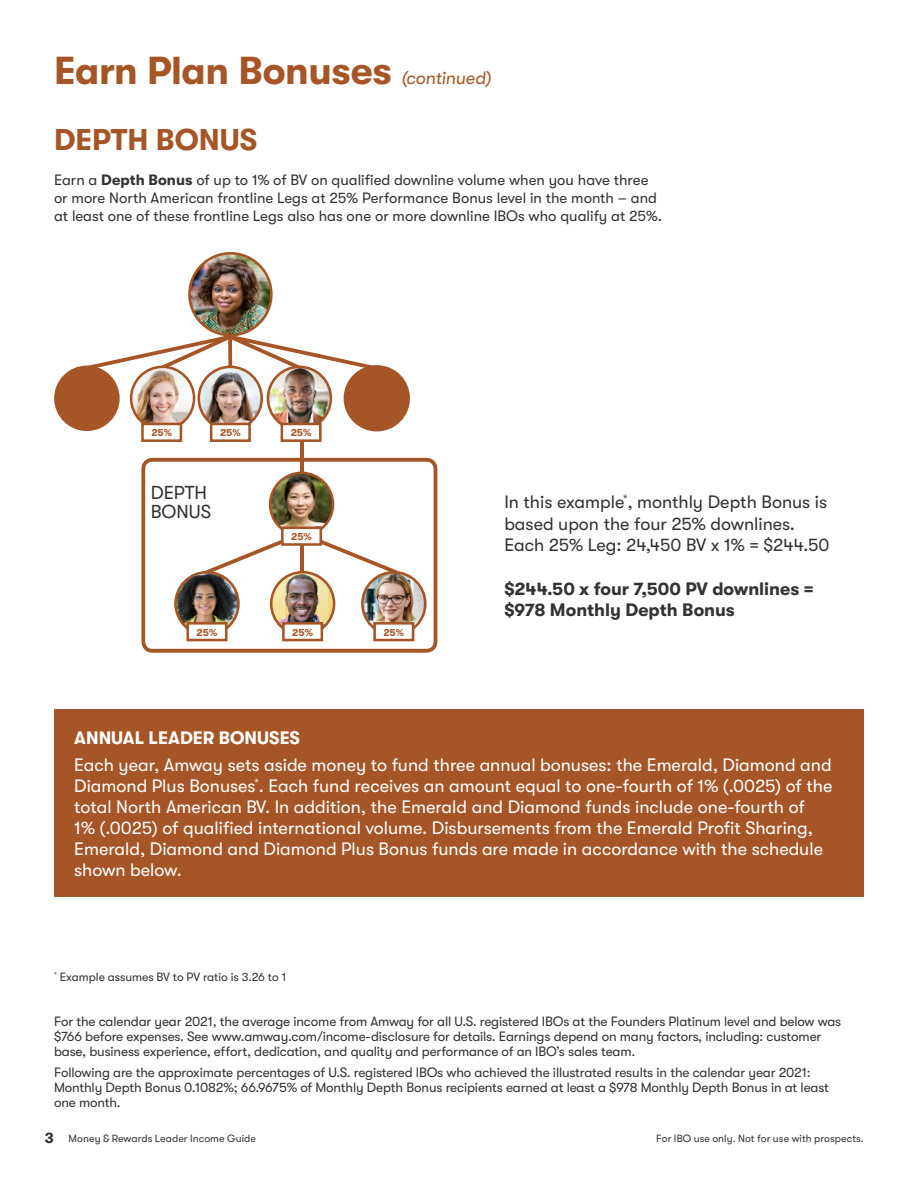
<style>
.page{position:relative;width:918px;height:1188px;background:#fff}
.page>*{position:absolute;margin:0;border:0;box-sizing:border-box;transform-origin:0 0}
.t1{font:700 39px "GT Walsheim";letter-spacing:-.01em;color:#a65626}
.t2{font:700 30px "GT Walsheim";color:#a65626}
.t3{font:18.75px/18.8px "GT Walsheim";color:#333335}
.t4{font:18px/21px "GT Walsheim";color:#fff}
.t5{font:18px/21.6px "GT Walsheim";color:#333335}
.t6{font:700 18px/21.6px "GT Walsheim";color:#333335}
.t7{font:700 18px "GT Walsheim";color:#fff}
.t8{font:15px/18px "GT Walsheim";color:#333335}
.t9{font:13.5px/15px "GT Walsheim";letter-spacing:-.01em;color:#333335}
.t10{font:12px "GT Walsheim";letter-spacing:-.005em;color:#333335}
.t11{font:10.5px "GT Walsheim";letter-spacing:.005em;color:#333335}
.t12{font:700 10.2px "GT Walsheim";letter-spacing:-.015em;color:#a65626}
.s1{font-weight:400;font-style:italic;font-size:18px}
.s2{font-weight:700}
.s3{font-weight:700;font-size:15px}
</style>
<div class="page">
<svg style="left:141px;top:458px;width:296px;height:195px"></svg>
<svg style="left:205px;top:532px;width:193px;height:42px"></svg>
<hr style="left:300px;top:421px;width:4px;height:155px;background:#a65626">
<svg style="left:86px;top:335px;width:285px;height:37px"></svg>
<svg style="left:228px;top:337px;width:4px;height:29px"></svg>
<div style="left:54px;top:710px;width:810px;height:187px;background:#a65626"></div>
<img style="left:189px;top:253px;width:82px;height:82px;border-radius:41px">
<div style="left:188px;top:252px;width:85px;height:84px;border:3px solid #a65626;border-radius:50%"></div>
<div style="left:55px;top:367px;width:63px;height:63px;background:#a65626;border-radius:50%"></div>
<div style="left:54px;top:366px;width:66px;height:65px;border:3px solid #a65626;border-radius:50%"></div>
<div style="left:345px;top:367px;width:63px;height:63px;background:#a65626;border-radius:50%"></div>
<div style="left:344px;top:365px;width:66px;height:66px;border:3px solid #a65626;border-radius:50%"></div>
<img style="left:268px;top:367px;width:63px;height:63px;border-radius:31px">
<div style="left:267px;top:366px;width:65px;height:65px;border:3px solid #a65626;border-radius:50%"></div>
<img style="left:270px;top:473px;width:63px;height:63px;border-radius:31px">
<div style="left:269px;top:472px;width:65px;height:65px;border:3px solid #a65626;border-radius:50%"></div>
<img style="left:176px;top:572px;width:62px;height:63px;border-radius:31px">
<div style="left:174px;top:571px;width:66px;height:65px;border:3px solid #a65626;border-radius:50%"></div>
<img style="left:271px;top:572px;width:63px;height:63px;border-radius:31px">
<div style="left:270px;top:571px;width:65px;height:65px;border:3px solid #a65626;border-radius:50%"></div>
<img style="left:362px;top:572px;width:63px;height:62px">
<div style="left:361px;top:571px;width:66px;height:65px;border:3px solid #a65626;border-radius:50%"></div>
<img style="left:131px;top:367px;width:63px;height:63px;border-radius:31px">
<div style="left:130px;top:366px;width:65px;height:65px;border:3px solid #a65626;border-radius:50%"></div>
<img style="left:199px;top:367px;width:63px;height:63px;border-radius:31px">
<div style="left:198px;top:366px;width:65px;height:65px;border:3px solid #a65626;border-radius:50%"></div>
<div style="left:142px;top:424px;width:39px;height:17px;background:#fff"></div>
<div style="left:141px;top:423px;width:41px;height:19px;border:3px solid #a65626"></div>
<div style="left:282px;top:528px;width:39px;height:17px;background:#fff"></div>
<div style="left:281px;top:526px;width:41px;height:20px;border:3px solid #a65626"></div>
<div style="left:188px;top:623px;width:38px;height:17px;background:#fff"></div>
<div style="left:186px;top:622px;width:41px;height:19px;border:3px solid #a65626"></div>
<div style="left:283px;top:623px;width:39px;height:17px;background:#fff"></div>
<div style="left:282px;top:622px;width:41px;height:19px;border:3px solid #a65626"></div>
<div style="left:375px;top:623px;width:38px;height:17px;background:#fff"></div>
<div style="left:373px;top:622px;width:41px;height:19px;border:3px solid #a65626"></div>
<div style="left:211px;top:424px;width:39px;height:17px;background:#fff"></div>
<div style="left:210px;top:423px;width:41px;height:19px;border:3px solid #a65626"></div>
<div style="left:282px;top:424px;width:38px;height:17px;background:#fff"></div>
<div style="left:281px;top:423px;width:41px;height:19px;border:3px solid #a65626"></div>
<h1 class="t1" style="left:54px;top:49px;width:439px">Earn Plan Bonuses <span class="s1">(continued)</span></h1>
<h2 class="t2" style="left:54px;top:122px;width:205px">DEPTH BONUS</h2>
<p class="t8" style="left:54px;top:171px;width:610px">Earn a <span class="s2">Depth Bonus</span> of up to 1% of BV on qualified downline volume when you have three or more North American frontline Legs at 25% Performance Bonus level in the month – and at least one of these frontline Legs also has one or more downline IBOs who qualify at 25%.</p>
<p class="t12" style="left:151px;top:427px;width:22px">25%</p>
<p class="t12" style="left:220px;top:427px;width:22px">25%</p>
<p class="t12" style="left:291px;top:427px;width:22px">25%</p>
<h3 class="t3" style="left:151px;top:483px;width:62px">DEPTH<br>BONUS</h3>
<p class="t12" style="left:291px;top:531px;width:22px">25%</p>
<p class="t12" style="left:197px;top:626px;width:22px">25%</p>
<p class="t12" style="left:292px;top:626px;width:22px">25%</p>
<p class="t12" style="left:384px;top:626px;width:22px">25%</p>
<h3 class="t5" style="left:504px;top:491px;width:327px">In this example<sup>*</sup>, monthly Depth Bonus is based upon the four 25% downlines.<br>Each 25% Leg: 24,450 BV x 1% = $244.50</h3>
<h3 class="t6" style="left:504px;top:578px;width:311px">$244.50 x four 7,500 PV downlines = $978 Monthly Depth Bonus</h3>
<h3 class="t7" style="left:74px;top:727px;width:227px">ANNUAL LEADER BONUSES</h3>
<p class="t4" style="left:74px;top:755px;width:760px">Each year, Amway sets aside money to fund three annual bonuses: the Emerald, Diamond and Diamond Plus Bonuses<sup>*</sup>. Each fund receives an amount equal to one-fourth of 1% (.0025) of the total North American BV. In addition, the Emerald and Diamond funds include one-fourth of<br>1% (.0025) of qualified international volume. Disbursements from the Emerald Profit Sharing, Emerald, Diamond and Diamond Plus Bonus funds are made in accordance with the schedule shown below.</p>
<p class="t10" style="left:54px;top:970px;width:234px"><sup>*</sup> Example assumes BV to PV ratio is 3.26 to 1</p>
<p class="t9" style="left:54px;top:1014px;width:789px">For the calendar year 2021, the average income from Amway for all U.S. registered IBOs at the Founders Platinum level and below was $766 before expenses. See www.amway.com/income-disclosure for details. Earnings depend on many factors, including: customer base, business experience, effort, dedication, and quality and performance of an IBO’s sales team.</p>
<p class="t9" style="left:54px;top:1065px;width:776px">Following are the approximate percentages of U.S. registered IBOs who achieved the illustrated results in the calendar year 2021:<br>Monthly Depth Bonus 0.1082%; 66.9675% of Monthly Depth Bonus recipients earned at least a $978 Monthly Depth Bonus in at least one month.</p>
<p class="t11" style="left:45px;top:1133px;width:213px"><span class="s3">3</span> Money &amp; Rewards Leader Income Guide</p>
<p class="t11" style="left:656px;top:1133px;width:209px">For IBO use only. Not for use with prospects.</p>
</div>
